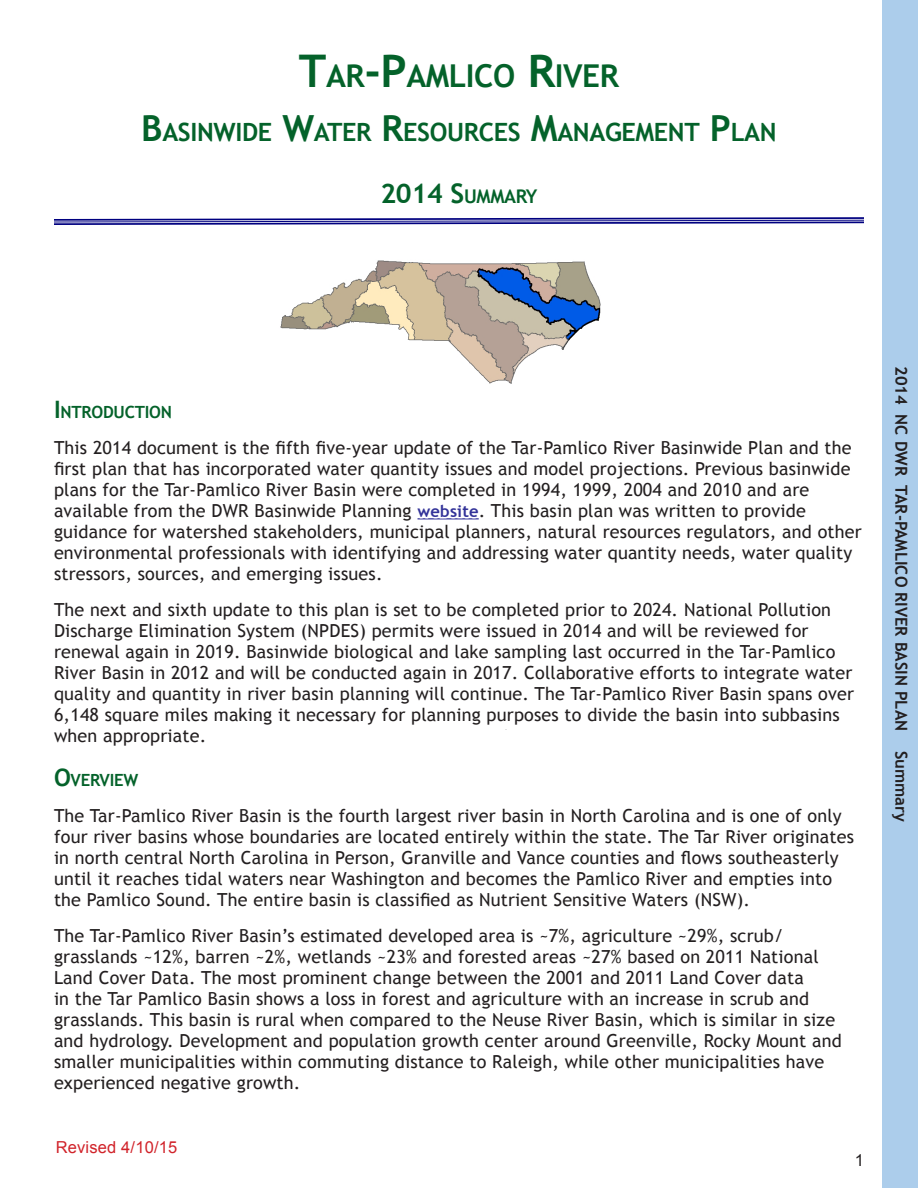
<style>
.page{position:relative;width:918px;height:1188px;background:#fff}
.page>*{position:absolute;margin:0;border:0;box-sizing:border-box;transform-origin:0 0}
.Heading_1{font:700 31.5px "Trebuchet MS";letter-spacing:-.015em;color:#04622a}
.Heading_1-2{font:700 25.2px "Trebuchet MS";letter-spacing:-.015em;color:#04622a}
.Heading_1-3{font:700 18.9px "Trebuchet MS";letter-spacing:-.015em;color:#04622a}
.t1{font:18px/21px "Trebuchet MS";letter-spacing:.01em;color:#231f20}
.Heading_1-4{font:700 16.8px "Trebuchet MS";letter-spacing:-.015em;color:#04622a}
.t2{font:700 16.5px "Trebuchet MS";color:#231f20}
.t3{font:16.5px "Arial";letter-spacing:.01em;color:#d1232a}
.t4{font:16.5px "Arial";color:#231f20}
.s1{font-size:45px}
.s2{font-size:36px}
.s3{font-size:27px}
.s4{font-size:24px}
.s5{font-weight:700;font-size:16.5px;color:#339}
</style>
<div class="page">
<div style="left:883px;top:0;width:35px;height:1188px;background:#accdeb"></div>
<svg style="left:417px;top:518px;width:62px;height:2px"></svg>
<svg style="left:54px;top:217px;width:810px;height:8px"></svg>
<img style="left:280px;top:260px;width:321px;height:124px">
<p class="Heading_1" style="left:299px;top:56px;width:322px"><span class="s1">T</span>AR<span class="s1">-P</span>AMLICO <span class="s1">R</span>IVER</p>
<p class="Heading_1-2" style="left:141px;top:116px;width:637px"><span class="s2">B</span>ASINWIDE <span class="s2">W</span>ATER <span class="s2">R</span>ESOURCES <span class="s2">M</span>ANAGEMENT <span class="s2">P</span>LAN</p>
<p class="Heading_1-3" style="left:380px;top:184px;width:159px"><span class="s3">2014 S</span>UMMARY</p>
<p class="Heading_1-4" style="left:54px;top:401px;width:120px"><span class="s4">I</span> NTRODUCTION</p>
<p class="t1" style="left:54px;top:437px;width:809px">This 2014 document is the fifth five-year update of the Tar-Pamlico River Basinwide Plan and the first plan that has incorporated water quantity issues and model projections. Previous basinwide plans for the Tar-Pamlico River Basin were completed in 1994, 1999, 2004 and 2010 and are available from the DWR Basinwide Planning <span class="s5">website</span>. This basin plan was written to provide guidance for watershed stakeholders, municipal planners, natural resources regulators, and other environmental professionals with identifying and addressing water quantity needs, water quality stressors, sources, and emerging issues.</p>
<p class="t1" style="left:54px;top:599px;width:802px">The next and sixth update to this plan is set to be completed prior to 2024. National Pollution Discharge Elimination System (NPDES) permits were issued in 2014 and will be reviewed for renewal again in 2019. Basinwide biological and lake sampling last occurred in the Tar-Pamlico River Basin in 2012 and will be conducted again in 2017. Collaborative efforts to integrate water quality and quantity in river basin planning will continue. The Tar-Pamlico River Basin spans over 6,148 square miles making it necessary for planning purposes to divide the basin into subbasins when appropriate.</p>
<p class="Heading_1-4" style="left:54px;top:769px;width:86px"><span class="s4">O</span>VERVIEW</p>
<p class="t1" style="left:54px;top:805px;width:802px">The Tar-Pamlico River Basin is the fourth largest river basin in North Carolina and is one of only four river basins whose boundaries are located entirely within the state. The Tar River originates in north central North Carolina in Person, Granville and Vance counties and flows southeasterly until it reaches tidal waters near Washington and becomes the Pamlico River and empties into the Pamlico Sound. The entire basin is classified as Nutrient Sensitive Waters (NSW).</p>
<p class="t1" style="left:54px;top:926px;width:789px">The Tar-Pamlico River Basin’s estimated developed area is ~7%, agriculture ~29%, scrub/ grasslands ~12%, barren ~2%, wetlands ~23% and forested areas ~27% based on 2011 National Land Cover Data. The most prominent change between the 2001 and 2011 Land Cover data<br>in the Tar Pamlico Basin shows a loss in forest and agriculture with an increase in scrub and grasslands. This basin is rural when compared to the Neuse River Basin, which is similar in size and hydrology. Development and population growth center around Greenville, Rocky Mount and smaller municipalities within commuting distance to Raleigh, while other municipalities have experienced negative growth.</p>
<p class="t3" style="left:56px;top:1137px;width:123px">Revised 4/10/15</p>
<p class="t4" style="left:855px;top:1149px;width:11px">1</p>
<p class="t2" style="left:912px;top:366px;width:458px;rotate:90deg">2014 NC DWR TAR-PAMLICO RIVER BASIN PLAN Summary</p>
</div>
